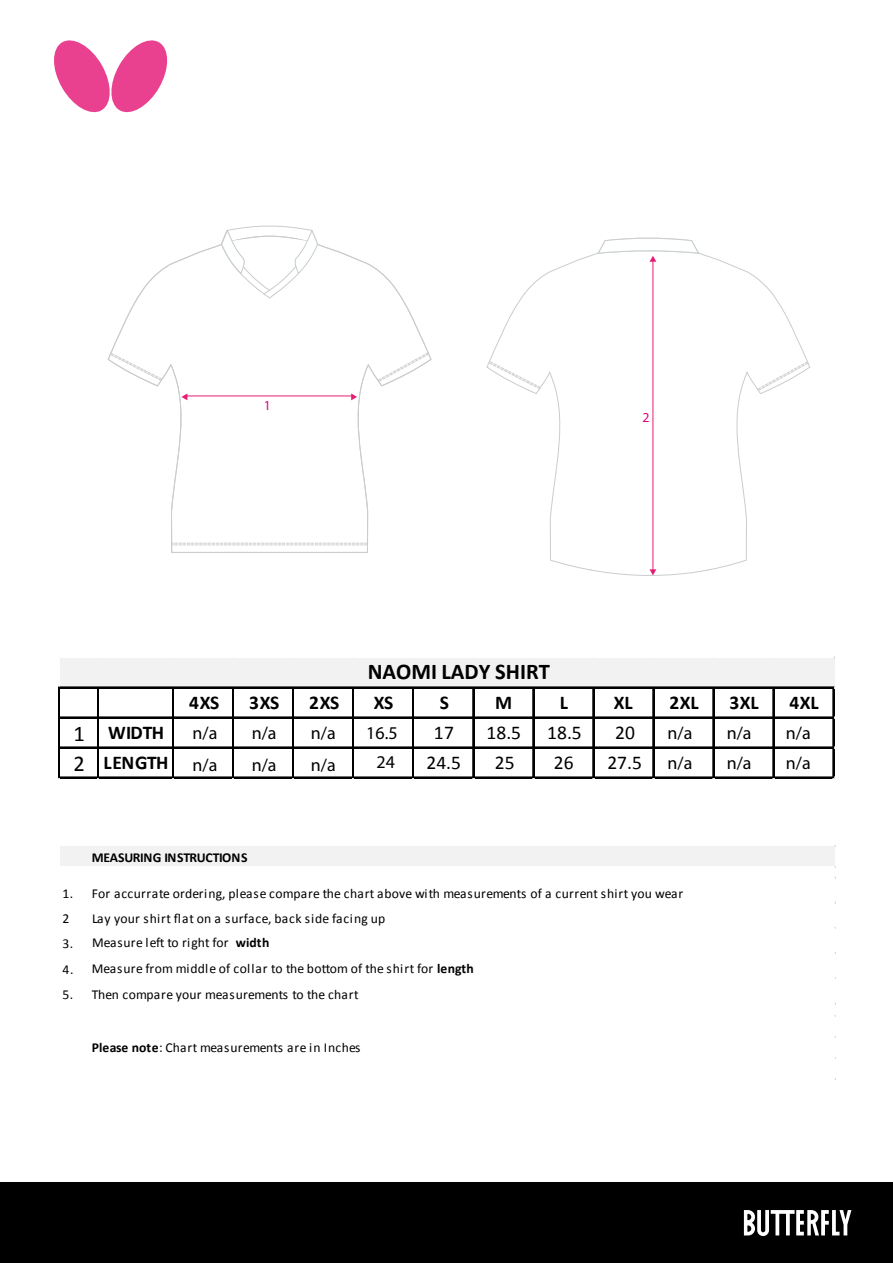
<style>
.page{position:relative;width:893px;height:1263px;background:#fff}
.page>*{position:absolute;margin:0;border:0;box-sizing:border-box;transform-origin:0 0}
.t1{font:700 22.5px "Calibri";color:#000}
.t2{font:700 19.5px "Calibri";letter-spacing:-.01em;color:#000}
.t3{font:19.5px "Calibri";color:#000}
.t4{font:18px "Myriad Pro";color:#000}
.t5{font:13.8px "Myriad Pro";color:#e5007d}
.t6{font:13.65px/25.2px "Calibri";letter-spacing:.015em;color:#000}
.t7{font:13.65px "Calibri";letter-spacing:.035em;color:#000}
.t8{font:700 13.65px "Calibri";letter-spacing:-.025em;color:#000}
.s1{font-weight:400;font-size:22.5px}
.s2{font-weight:700}
</style>
<div class="page">
<svg style="left:107px;top:244px;width:325px;height:535px"></svg>
<svg style="left:220px;top:225px;width:99px;height:74px"></svg>
<svg style="left:171px;top:543px;width:197px;height:2px"></svg>
<svg style="left:110px;top:352px;width:53px;height:29px"></svg>
<svg style="left:377px;top:352px;width:53px;height:30px"></svg>
<svg style="left:486px;top:253px;width:325px;height:526px"></svg>
<svg style="left:488px;top:361px;width:54px;height:29px"></svg>
<svg style="left:757px;top:361px;width:52px;height:30px"></svg>
<hr style="left:186px;top:396px;width:166px;height:1px;background:#e71d72">
<svg style="left:181px;top:393px;width:6px;height:7px"></svg>
<svg style="left:351px;top:393px;width:6px;height:7px"></svg>
<hr style="left:653px;top:261px;width:1px;height:309px;background:#e71d72">
<svg style="left:597px;top:237px;width:103px;height:25px"></svg>
<svg style="left:649px;top:569px;width:7px;height:6px"></svg>
<div style="left:0;top:1182px;width:893px;height:81px;background:#000"></div>
<svg style="left:744px;top:1210px;width:107px;height:26px"></svg>
<svg style="left:54px;top:40px;width:113px;height:72px"></svg>
<div style="left:60px;top:846px;width:775px;height:21px;background:#f2f2f2"></div>
<div style="left:60px;top:866px;width:775px;height:214px;background:#fff"></div>
<div style="left:60px;top:658px;width:774px;height:30px;background:#f2f2f2"></div>
<hr style="left:60px;top:687px;width:774px;height:1px;background:#000">
<hr style="left:60px;top:717px;width:774px;height:1px;background:#000">
<hr style="left:60px;top:747px;width:774px;height:1px;background:#000">
<hr style="left:59px;top:687px;width:1px;height:91px;background:#000">
<hr style="left:97px;top:688px;width:1px;height:90px;background:#000">
<hr style="left:98px;top:688px;width:1px;height:90px;background:#000">
<hr style="left:172px;top:688px;width:1px;height:90px;background:#000">
<hr style="left:173px;top:688px;width:1px;height:90px;background:#000">
<hr style="left:232px;top:688px;width:1px;height:90px;background:#000">
<hr style="left:233px;top:688px;width:1px;height:90px;background:#000">
<hr style="left:292px;top:688px;width:1px;height:90px;background:#000">
<hr style="left:293px;top:688px;width:1px;height:90px;background:#000">
<hr style="left:352px;top:688px;width:1px;height:90px;background:#000">
<hr style="left:353px;top:688px;width:1px;height:90px;background:#000">
<hr style="left:412px;top:688px;width:1px;height:90px;background:#000">
<hr style="left:413px;top:688px;width:1px;height:90px;background:#000">
<hr style="left:472px;top:688px;width:1px;height:90px;background:#000">
<hr style="left:473px;top:688px;width:1px;height:90px;background:#000">
<hr style="left:532px;top:688px;width:1px;height:90px;background:#000">
<hr style="left:533px;top:688px;width:1px;height:90px;background:#000">
<hr style="left:592px;top:688px;width:1px;height:90px;background:#000">
<hr style="left:593px;top:688px;width:1px;height:90px;background:#000">
<hr style="left:652px;top:688px;width:1px;height:90px;background:#000">
<hr style="left:653px;top:688px;width:1px;height:90px;background:#000">
<hr style="left:713px;top:688px;width:1px;height:90px;background:#000">
<hr style="left:773px;top:688px;width:1px;height:90px;background:#000">
<hr style="left:60px;top:777px;width:774px;height:1px;background:#000">
<hr style="left:833px;top:688px;width:1px;height:90px;background:#000">
<p class="t5" style="left:264px;top:396px;width:9px">1</p>
<p class="t5" style="left:642px;top:408px;width:9px">2</p>
<h1 class="t1" style="left:368px;top:657px;width:184px">NAOMI LADY SHIRT</h1>
<h2 class="t2" style="left:189px;top:690px;width:32px">4XS</h2>
<h2 class="t2" style="left:249px;top:690px;width:32px">3XS</h2>
<h2 class="t2" style="left:309px;top:690px;width:32px">2XS</h2>
<h2 class="t2" style="left:374px;top:690px;width:21px">XS</h2>
<h2 class="t2" style="left:440px;top:690px;width:11px">S</h2>
<h2 class="t2" style="left:495px;top:690px;width:19px">M</h2>
<h2 class="t2" style="left:560px;top:690px;width:10px">L</h2>
<h2 class="t2" style="left:614px;top:690px;width:20px">XL</h2>
<h2 class="t2" style="left:669px;top:690px;width:31px">2XL</h2>
<h2 class="t2" style="left:729px;top:690px;width:31px">3XL</h2>
<h2 class="t2" style="left:789px;top:690px;width:31px">4XL</h2>
<h2 class="t2" style="left:74px;top:720px;width:92px"><span class="s1">1</span> WIDTH</h2>
<h2 class="t3" style="left:434px;top:721px;width:22px">17</h2>
<h2 class="t3" style="left:487px;top:720px;width:36px">18.5</h2>
<h2 class="t3" style="left:547px;top:720px;width:36px">18.5</h2>
<h2 class="t3" style="left:615px;top:720px;width:21px">20</h2>
<h2 class="t2" style="left:74px;top:750px;width:96px"><span class="s1">2</span> LENGTH</h2>
<h2 class="t3" style="left:426px;top:750px;width:36px">24.5</h2>
<h2 class="t3" style="left:495px;top:750px;width:21px">25</h2>
<h2 class="t3" style="left:554px;top:750px;width:21px">26</h2>
<h2 class="t3" style="left:607px;top:750px;width:36px">27.5</h2>
<h3 class="t4" style="left:193px;top:722px;width:26px">n/a</h3>
<h3 class="t4" style="left:252px;top:722px;width:26px">n/a</h3>
<h3 class="t4" style="left:311px;top:722px;width:26px">n/a</h3>
<h3 class="t4" style="left:366px;top:722px;width:33px">16.5</h3>
<h3 class="t4" style="left:193px;top:754px;width:26px">n/a</h3>
<h3 class="t4" style="left:252px;top:754px;width:26px">n/a</h3>
<h3 class="t4" style="left:311px;top:754px;width:26px">n/a</h3>
<h3 class="t4" style="left:376px;top:751px;width:20px">24</h3>
<h3 class="t4" style="left:668px;top:722px;width:26px">n/a</h3>
<h3 class="t4" style="left:727px;top:722px;width:26px">n/a</h3>
<h3 class="t4" style="left:786px;top:722px;width:26px">n/a</h3>
<h3 class="t4" style="left:668px;top:752px;width:26px">n/a</h3>
<h3 class="t4" style="left:727px;top:752px;width:26px">n/a</h3>
<h3 class="t4" style="left:786px;top:752px;width:26px">n/a</h3>
<p class="t8" style="left:92px;top:849px;width:157px">MEASURING INSTRUCTIONS</p>
<p class="t6" style="left:63px;top:881px;width:622px">1. For accurrate ordering, please compare the chart above with measurements of a current shirt you wear<br>2</p>
<p class="t7" style="left:92px;top:910px;width:295px">Lay your shirt flat on a surface, back side facing up</p>
<p class="t6" style="left:63px;top:930px;width:208px">3. Measure left to right for <span class="s2">width</span></p>
<p class="t6" style="left:63px;top:955px;width:413px">4. Measure from middle of collar to the bottom of the shirt for <span class="s2">length</span></p>
<p class="t6" style="left:63px;top:982px;width:298px">5. Then compare your measurements to the chart</p>
<p class="t6" style="left:92px;top:1035px;width:270px"><span class="s2">Please note</span>: Chart measurements are in Inches</p>
</div>
